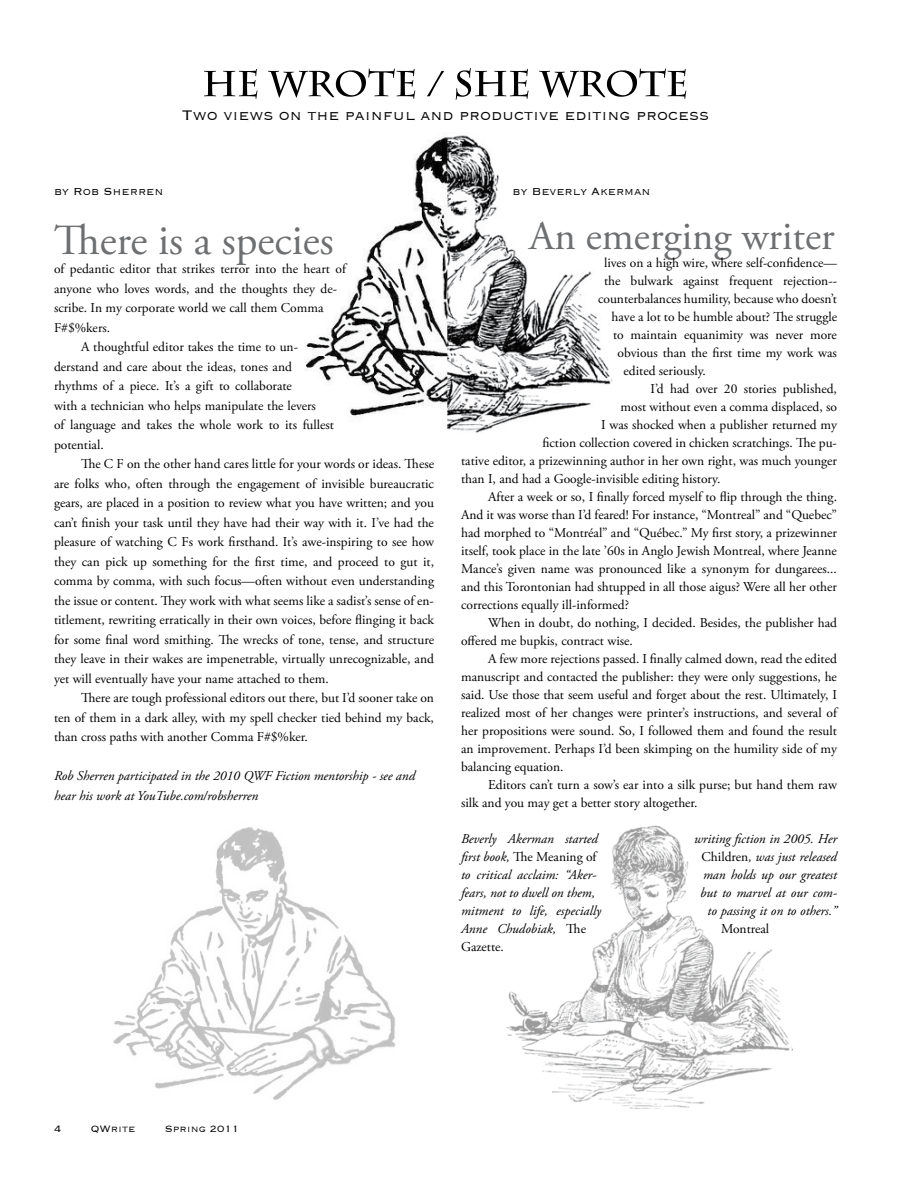
<style>
.page{position:relative;width:918px;height:1188px;background:#fff}
.page>*{position:absolute;margin:0;border:0;box-sizing:border-box;transform-origin:0 0}
.t1{font:42.9px "Adobe Garamond Pro";color:#6d6f71}
.t2{font:40.65px "Adobe Garamond Pro";color:#6d6f71}
.t3{font:300 18px "Copperplate";color:#000}
.t4{font:13.5px "Adobe Garamond Pro";color:#000}
.t5{font:italic 13.5px/19.5px "Adobe Garamond Pro";color:#000}
.t6{font:300 13.5px "Copperplate";color:#000}
.t7{font:300 12px "Copperplate";color:#000}
.s1{font-style:italic}
.s2{font-style:normal}
</style>
<div class="page">
<img style="left:304px;top:135px;width:309px;height:298px">
<img style="left:506px;top:825px;width:286px;height:283px">
<img style="left:113px;top:827px;width:283px;height:273px">
<svg style="left:204px;top:68px;width:482px;height:32px"></svg>
<h3 class="t3" style="left:182px;top:104px;width:529px">Two views on the painful and productive editing process</h3>
<p class="t6" style="left:54px;top:183px;width:111px">by Rob Sherren</p>
<h1 class="t1" style="left:54px;top:215px;width:281px">There is a species</h1>
<p class="t4" style="left:54px;top:261px;width:294px">of pedantic editor that strikes terror into the heart of</p>
<p class="t4" style="left:54px;top:281px;width:285px">anyone who loves words, and the thoughts they de-</p>
<p class="t4" style="left:54px;top:300px;width:271px">scribe. In my corporate world we call them Comma</p>
<p class="t4" style="left:54px;top:320px;width:58px">F#$%kers.</p>
<p class="t4" style="left:81px;top:339px;width:219px">A thoughtful editor takes the time to un-</p>
<p class="t4" style="left:54px;top:358px;width:240px">derstand and care about the ideas, tones and</p>
<p class="t4" style="left:54px;top:378px;width:240px">rhythms of a piece. It’s a gift to collaborate</p>
<p class="t4" style="left:54px;top:397px;width:264px">with a technician who helps manipulate the levers</p>
<p class="t4" style="left:54px;top:417px;width:282px">of language and takes the whole work to its fullest</p>
<p class="t4" style="left:54px;top:436px;width:51px">potential.</p>
<p class="t4" style="left:81px;top:456px;width:355px">The C F on the other hand cares little for your words or ideas. These</p>
<p class="t4" style="left:54px;top:475px;width:382px">are folks who, often through the engagement of invisible bureaucratic</p>
<p class="t4" style="left:54px;top:495px;width:382px">gears, are placed in a position to review what you have written; and you</p>
<p class="t4" style="left:54px;top:514px;width:381px">can’t finish your task until they have had their way with it. I’ve had the</p>
<p class="t4" style="left:54px;top:534px;width:382px">pleasure of watching C Fs work firsthand. It’s awe-inspiring to see how</p>
<p class="t4" style="left:54px;top:553px;width:382px">they can pick up something for the first time, and proceed to gut it,</p>
<p class="t4" style="left:54px;top:573px;width:382px">comma by comma, with such focus—often without even understanding</p>
<p class="t4" style="left:54px;top:592px;width:381px">the issue or content. They work with what seems like a sadist’s sense of en-</p>
<p class="t4" style="left:54px;top:612px;width:382px">titlement, rewriting erratically in their own voices, before flinging it back</p>
<p class="t4" style="left:54px;top:631px;width:382px">for some final word smithing. The wrecks of tone, tense, and structure</p>
<p class="t4" style="left:54px;top:651px;width:382px">they leave in their wakes are impenetrable, virtually unrecognizable, and</p>
<p class="t4" style="left:54px;top:670px;width:276px">yet will eventually have your name attached to them.</p>
<p class="t4" style="left:81px;top:690px;width:355px">There are tough professional editors out there, but I’d sooner take on</p>
<p class="t4" style="left:54px;top:709px;width:381px">ten of them in a dark alley, with my spell checker tied behind my back,</p>
<p class="t4" style="left:54px;top:729px;width:255px">than cross paths with another Comma F#$%ker.</p>
<p class="t5" style="left:54px;top:767px;width:363px">Rob Sherren participated in the 2010 QWF Fiction mentorship - see and hear his work at YouTube.com/robsherren</p>
<p class="t6" style="left:513px;top:183px;width:140px">by Beverly Akerman</p>
<h2 class="t2" style="left:529px;top:212px;width:307px">An emerging writer</h2>
<p class="t4" style="left:604px;top:255px;width:234px">lives on a high wire, where self-confidence—</p>
<p class="t4" style="left:604px;top:273px;width:234px">the bulwark against frequent rejection--</p>
<p class="t4" style="left:598px;top:291px;width:240px">counterbalances humility, because who doesn’t</p>
<p class="t4" style="left:612px;top:309px;width:227px">have a lot to be humble about? The struggle</p>
<p class="t4" style="left:613px;top:327px;width:225px">to maintain equanimity was never more</p>
<p class="t4" style="left:618px;top:345px;width:221px">obvious than the first time my work was</p>
<p class="t4" style="left:624px;top:363px;width:84px">edited seriously.</p>
<p class="t4" style="left:651px;top:381px;width:188px">I’d had over 20 stories published,</p>
<p class="t4" style="left:621px;top:399px;width:218px">most without even a comma displaced, so</p>
<p class="t4" style="left:601px;top:417px;width:237px">I was shocked when a publisher returned my</p>
<p class="t4" style="left:543px;top:435px;width:296px">fiction collection covered in chicken scratchings. The pu-</p>
<p class="t4" style="left:461px;top:453px;width:377px">tative editor, a prizewinning author in her own right, was much younger</p>
<p class="t4" style="left:461px;top:471px;width:261px">than I, and had a Google-invisible editing history.</p>
<p class="t4" style="left:488px;top:489px;width:350px">After a week or so, I finally forced myself to flip through the thing.</p>
<p class="t4" style="left:461px;top:507px;width:377px">And it was worse than I’d feared! For instance, “Montreal” and “Quebec”</p>
<p class="t4" style="left:461px;top:525px;width:377px">had morphed to “Montréal” and “Québec.” My first story, a prizewinner</p>
<p class="t4" style="left:461px;top:543px;width:377px">itself, took place in the late ’60s in Anglo Jewish Montreal, where Jeanne</p>
<p class="t4" style="left:461px;top:561px;width:377px">Mance’s given name was pronounced like a synonym for dungarees...</p>
<p class="t4" style="left:461px;top:579px;width:377px">and this Torontonian had shtupped in all those aigus? Were all her other</p>
<p class="t4" style="left:461px;top:597px;width:170px">corrections equally ill-informed?</p>
<p class="t4" style="left:488px;top:615px;width:350px">When in doubt, do nothing, I decided. Besides, the publisher had</p>
<p class="t4" style="left:461px;top:633px;width:173px">offered me bupkis, contract wise.</p>
<p class="t4" style="left:488px;top:651px;width:350px">A few more rejections passed. I finally calmed down, read the edited</p>
<p class="t4" style="left:461px;top:669px;width:377px">manuscript and contacted the publisher: they were only suggestions, he</p>
<p class="t4" style="left:461px;top:687px;width:377px">said. Use those that seem useful and forget about the rest. Ultimately, I</p>
<p class="t4" style="left:461px;top:705px;width:377px">realized most of her changes were printer’s instructions, and several of</p>
<p class="t4" style="left:461px;top:723px;width:377px">her propositions were sound. So, I followed them and found the result</p>
<p class="t4" style="left:461px;top:741px;width:377px">an improvement. Perhaps I’d been skimping on the humility side of my</p>
<p class="t4" style="left:461px;top:759px;width:104px">balancing equation.</p>
<p class="t4" style="left:488px;top:777px;width:350px">Editors can’t turn a sow’s ear into a silk purse; but hand them raw</p>
<p class="t4" style="left:461px;top:795px;width:238px">silk and you may get a better story altogether.</p>
<p class="t5" style="left:461px;top:830px;width:138px">Beverly Akerman started</p>
<p class="t5" style="left:694px;top:830px;width:144px">writing fiction in 2005. Her</p>
<p class="t4" style="left:461px;top:849px;width:137px"><span class="s1">first book,</span> The Meaning of</p>
<p class="t5" style="left:702px;top:848px;width:137px"><span class="s2">Children</span>, was just released</p>
<p class="t5" style="left:461px;top:866px;width:137px">to critical acclaim: “Aker-</p>
<p class="t5" style="left:703px;top:866px;width:135px">man holds up our greatest</p>
<p class="t5" style="left:461px;top:884px;width:135px">fears, not to dwell on them,</p>
<p class="t5" style="left:700px;top:884px;width:138px">but to marvel at our com-</p>
<p class="t5" style="left:461px;top:902px;width:141px">mitment to life, especially</p>
<p class="t5" style="left:708px;top:902px;width:131px">to passing it on to others.”</p>
<p class="t5" style="left:461px;top:920px;width:126px">Anne Chudobiak, <span class="s2">The</span></p>
<p class="t4" style="left:721px;top:921px;width:50px">Montreal</p>
<p class="t4" style="left:461px;top:939px;width:44px">Gazette.</p>
<p class="t7" style="left:54px;top:1121px;width:9px">4</p>
<p class="t7" style="left:91px;top:1121px;width:46px">QWrite</p>
<p class="t7" style="left:165px;top:1121px;width:76px">Spring 2011</p>
</div>
